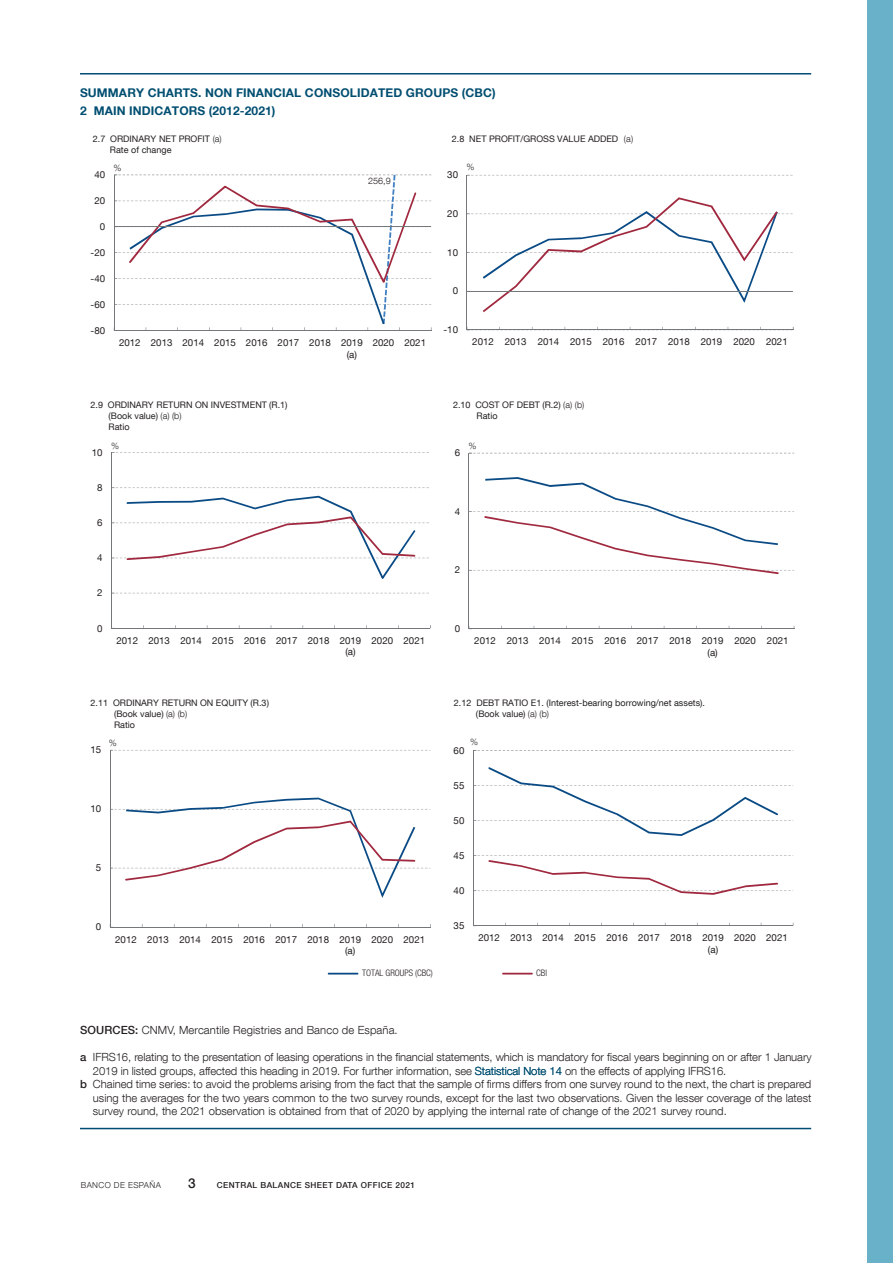
<style>
.page{position:relative;width:893px;height:1263px;background:#fff}
.page>*{position:absolute;margin:0;border:0;box-sizing:border-box;transform-origin:0 0}
.t1{font:500 13.5px "Bd E Neue Helvetica";color:#231f20}
.t2{font:700 12px/18px "Bd E Neue Helvetica";letter-spacing:.01em;color:#004e71}
.t3{font:300 11.25px "Bd E Neue Helvetica";color:#231f20}
.t4{font:9.75px/11.7px "Bd E Neue Helvetica";color:#231f20}
.t5{font:9px/10.8px "Bd E Neue Helvetica";color:#231f20}
.t6{font:300 condensed 9px "Bd E Neue Helvetica";color:#231f20}
.t7{font:300 9px "Bd E Neue Helvetica";color:#231f20}
.t8{font:500 8.25px "Bd E Neue Helvetica";letter-spacing:.05em;color:#231f20}
.t9{font:300 8.25px "Bd E Neue Helvetica";letter-spacing:.05em;color:#231f20}
.s1{font-weight:300}
.s2{font-weight:500}
.s3{color:#004e71}
</style>
<div class="page">
<div style="left:867px;top:0;width:26px;height:1263px;background:#69b1c9"></div>
<hr style="left:80px;top:73px;width:731px;height:2px;background:#004e71">
<hr style="left:80px;top:1128px;width:731px;height:1px;background:#004e71">
<svg style="left:114px;top:175px;width:318px;height:156px"></svg>
<hr style="left:114px;top:226px;width:317px;height:1px;background:#74787a">
<svg style="left:468px;top:175px;width:325px;height:154px"></svg>
<hr style="left:467px;top:175px;width:1px;height:155px;background:#74787a">
<hr style="left:467px;top:329px;width:326px;height:1px;background:#74787a">
<svg style="left:483px;top:197px;width:295px;height:115px"></svg>
<hr style="left:467px;top:291px;width:326px;height:1px;background:#74787a">
<hr style="left:110px;top:750px;width:1px;height:177px;background:#74787a">
<hr style="left:110px;top:927px;width:320px;height:1px;background:#74787a">
<svg style="left:111px;top:750px;width:319px;height:148px"></svg>
<hr style="left:469px;top:453px;width:1px;height:176px;background:#74787a">
<hr style="left:469px;top:628px;width:325px;height:1px;background:#74787a">
<svg style="left:469px;top:453px;width:325px;height:121px"></svg>
<hr style="left:111px;top:453px;width:1px;height:175px;background:#74787a">
<hr style="left:111px;top:628px;width:319px;height:1px;background:#74787a">
<svg style="left:111px;top:452px;width:318px;height:142px"></svg>
<svg style="left:476px;top:750px;width:317px;height:141px"></svg>
<hr style="left:473px;top:750px;width:1px;height:176px;background:#74787a">
<hr style="left:473px;top:925px;width:320px;height:1px;background:#74787a">
<svg style="left:488px;top:767px;width:290px;height:69px"></svg>
<svg style="left:488px;top:860px;width:290px;height:35px"></svg>
<hr style="left:328px;top:973px;width:30px;height:1px;background:#0a4b85">
<hr style="left:502px;top:973px;width:31px;height:1px;background:#a0293f">
<p class="t2" style="left:80px;top:83px;width:417px">SUMMARY CHARTS. NON FINANCIAL CONSOLIDATED GROUPS (CBC)<br>2 MAIN INDICATORS (2012-2021)</p>
<p class="t5" style="left:110px;top:134px;width:113px;text-indent:-17px">2.7 ORDINARY NET PROFIT <span class="s1">(a)<br></span>Rate of change</p>
<p class="t7" style="left:113px;top:162px;width:9px">%</p>
<p class="t4" style="left:94px;top:169px;width:12px">40</p>
<p class="t4" style="left:94px;top:194px;width:12px">20</p>
<p class="t4" style="left:100px;top:220px;width:7px">0</p>
<p class="t4" style="left:91px;top:246px;width:16px">-20</p>
<p class="t4" style="left:91px;top:272px;width:16px">-40</p>
<p class="t4" style="left:91px;top:298px;width:16px">-60</p>
<p class="t4" style="left:91px;top:324px;width:16px">-80</p>
<p class="t7" style="left:368px;top:175px;width:24px">256,9</p>
<p class="t4" style="left:347px;top:336px;width:18px;text-indent:-228px">2012 2013 2014 2015 2016 2017 2018 2019 (a)</p>
<p class="t4" style="left:373px;top:336px;width:55px">2020 2021</p>
<p class="t5" style="left:109px;top:399px;width:181px;text-indent:-18px">2.9 ORDINARY RETURN ON INVESTMENT (R.1) (Book value) <span class="s1">(a) (b)<br></span>Ratio</p>
<p class="t7" style="left:111px;top:440px;width:9px">%</p>
<p class="t4" style="left:92px;top:446px;width:12px">10</p>
<p class="t4" style="left:97px;top:481px;width:7px">8</p>
<p class="t4" style="left:97px;top:516px;width:7px">6</p>
<p class="t4" style="left:97px;top:552px;width:7px">4</p>
<p class="t4" style="left:97px;top:587px;width:7px">2</p>
<p class="t4" style="left:97px;top:622px;width:7px">0</p>
<p class="t4" style="left:345px;top:634px;width:17px;text-indent:-229px">2012 2013 2014 2015 2016 2017 2018 2019 (a)</p>
<p class="t4" style="left:371px;top:634px;width:55px">2020 2021</p>
<p class="t5" style="left:114px;top:697px;width:156px;text-indent:-24px">2.11 ORDINARY RETURN ON EQUITY (R.3) (Book value) <span class="s1">(a) (b)<br></span>Ratio</p>
<p class="t7" style="left:109px;top:737px;width:9px">%</p>
<p class="t4" style="left:90px;top:744px;width:12px">15</p>
<p class="t4" style="left:90px;top:803px;width:12px">10</p>
<p class="t4" style="left:96px;top:862px;width:7px">5</p>
<p class="t4" style="left:96px;top:921px;width:7px">0</p>
<p class="t4" style="left:345px;top:933px;width:18px;text-indent:-230px">2012 2013 2014 2015 2016 2017 2018 2019 (a)</p>
<p class="t4" style="left:371px;top:933px;width:55px">2020 2021</p>
<p class="t5" style="left:452px;top:134px;width:183px">2.8 NET PROFIT/GROSS VALUE ADDED <span class="s1">(a)</span></p>
<p class="t7" style="left:467px;top:161px;width:9px">%</p>
<p class="t4" style="left:447px;top:169px;width:12px">30</p>
<p class="t4" style="left:447px;top:207px;width:12px">20</p>
<p class="t4" style="left:447px;top:246px;width:12px">10</p>
<p class="t4" style="left:453px;top:285px;width:7px">0</p>
<p class="t4" style="left:443px;top:324px;width:16px">-10</p>
<p class="t4" style="left:472px;top:336px;width:317px">2012 2013 2014 2015 2016 2017 2018 2019 2020 2021</p>
<p class="t5" style="left:477px;top:399px;width:109px;text-indent:-24px">2.10 COST OF DEBT (R.2) <span class="s1">(a) (b)<br></span>Ratio</p>
<p class="t7" style="left:468px;top:440px;width:9px">%</p>
<p class="t4" style="left:455px;top:447px;width:7px">6</p>
<p class="t4" style="left:455px;top:505px;width:7px">4</p>
<p class="t4" style="left:455px;top:564px;width:7px">2</p>
<p class="t4" style="left:455px;top:622px;width:7px">0</p>
<p class="t4" style="left:708px;top:635px;width:17px;text-indent:-233px">2012 2013 2014 2015 2016 2017 2018 2019 (a)</p>
<p class="t4" style="left:734px;top:635px;width:56px">2020 2021</p>
<p class="t5" style="left:476px;top:697px;width:231px;text-indent:-22px">2.12 DEBT RATIO E1. (Interest-bearing borrowing/net assets). (Book value) <span class="s1">(a) (b)</span></p>
<p class="t7" style="left:470px;top:737px;width:9px">%</p>
<p class="t4" style="left:454px;top:744px;width:12px">60</p>
<p class="t4" style="left:454px;top:779px;width:12px">55</p>
<p class="t4" style="left:454px;top:814px;width:12px">50</p>
<p class="t4" style="left:454px;top:849px;width:12px">45</p>
<p class="t4" style="left:454px;top:884px;width:12px">40</p>
<p class="t4" style="left:454px;top:919px;width:12px">35</p>
<p class="t4" style="left:708px;top:932px;width:18px;text-indent:-229px">2012 2013 2014 2015 2016 2017 2018 2019 (a)</p>
<p class="t4" style="left:734px;top:932px;width:55px">2020 2021</p>
<p class="t6" style="left:362px;top:968px;width:72px">TOTAL GROUPS (CBC)</p>
<p class="t6" style="left:536px;top:968px;width:12px">CBI</p>
<p class="t3" style="left:80px;top:1023px;width:319px"><span class="s2">SOURCES:</span> CNMV, Mercantile Registries and Banco de España.</p>
<p class="t3" style="left:80px;top:1050px;width:733px"><span class="s2">a</span> IFRS16, relating to the presentation of leasing operations in the financial statements, which is mandatory for fiscal years beginning on or after 1 January</p>
<p class="t3" style="left:93px;top:1064px;width:635px">2019 in listed groups, affected this heading in 2019. For further information, see <span class="s3">Statistical Note 14</span> on the effects of applying IFRS16.</p>
<p class="t3" style="left:80px;top:1077px;width:733px"><span class="s2">b</span> Chained time series: to avoid the problems arising from the fact that the sample of firms differs from one survey round to the next, the chart is prepared</p>
<p class="t3" style="left:93px;top:1091px;width:720px">using the averages for the two years common to the two survey rounds, except for the last two observations. Given the lesser coverage of the latest</p>
<p class="t3" style="left:93px;top:1104px;width:635px">survey round, the 2021 observation is obtained from that of 2020 by applying the internal rate of change of the 2021 survey round.</p>
<p class="t9" style="left:81px;top:1180px;width:82px">BANCO DE ESPAÑA</p>
<p class="t1" style="left:188px;top:1175px;width:9px">3</p>
<p class="t8" style="left:217px;top:1180px;width:200px">CENTRAL BALANCE SHEET DATA OFFICE 2021</p>
</div>
